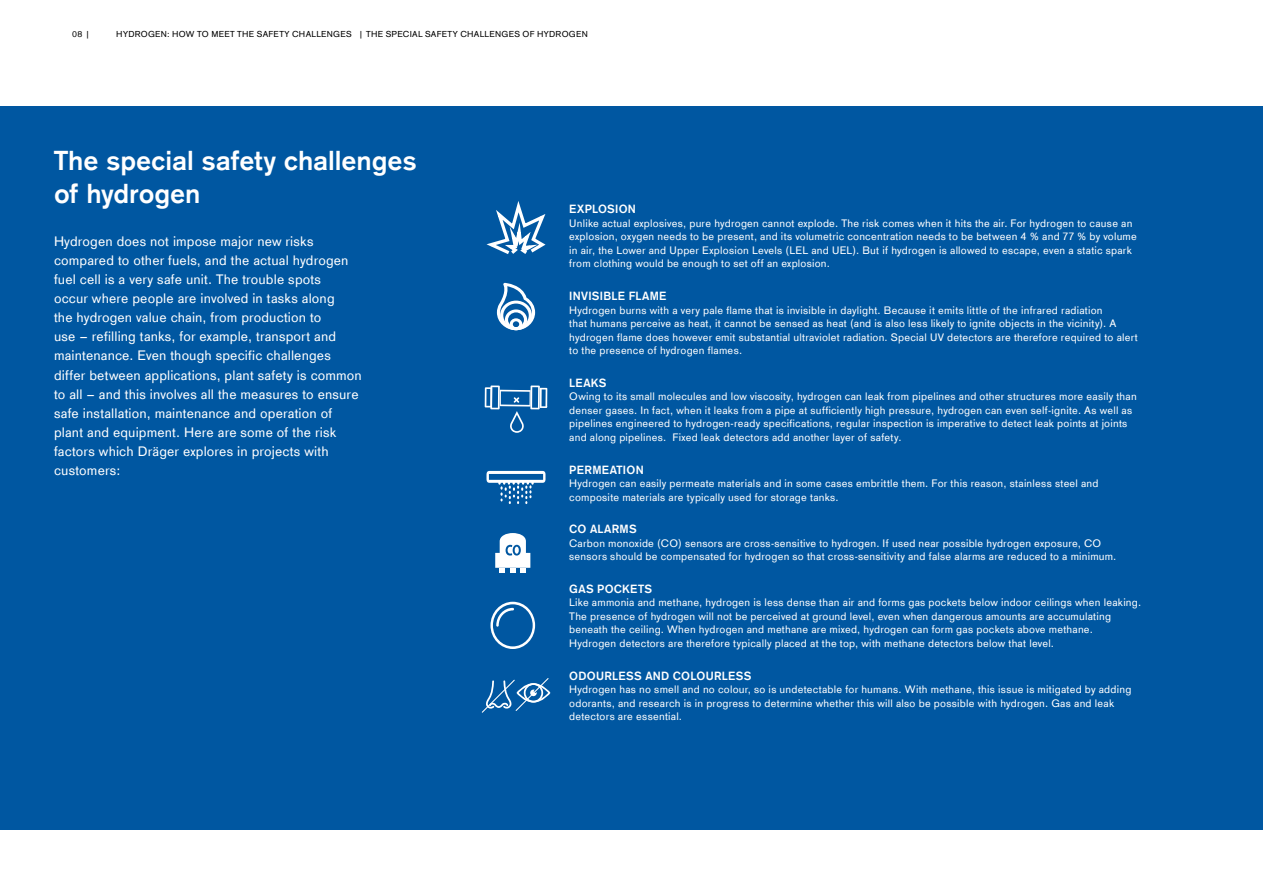
<style>
.page{position:relative;width:1263px;height:894px;background:#fff}
.page>*{position:absolute;margin:0;border:0;box-sizing:border-box;transform-origin:0 0}
.t1{font:700 28.5px/33px "Draeger Sans Global";letter-spacing:-.005em;color:#fff}
.t2{font:14.25px/19.2px "Draeger Sans Global";letter-spacing:.01em;color:#fff}
.t3{font:700 12.3px "Draeger Sans Global";letter-spacing:.025em;color:#fff}
.t4{font:11.25px/13.5px "Draeger Sans Global";letter-spacing:.02em;color:#fff}
.t5{font:9px "Draeger Sans Global";letter-spacing:.035em;color:#000}
</style>
<div class="page">
<div style="left:0;top:106px;width:1263px;height:723px;background:#0057a1"></div>
<svg style="left:486px;top:201px;width:60px;height:53px"></svg>
<svg style="left:497px;top:283px;width:38px;height:47px"></svg>
<svg style="left:485px;top:385px;width:62px;height:47px"></svg>
<svg style="left:486px;top:470px;width:59px;height:34px"></svg>
<svg style="left:495px;top:533px;width:35px;height:39px"></svg>
<svg style="left:481px;top:678px;width:69px;height:35px"></svg>
<svg style="left:490px;top:601px;width:45px;height:47px"></svg>
<p class="t5" style="left:72px;top:29px;width:19px">08 |</p>
<p class="t5" style="left:116px;top:29px;width:237px">HYDROGEN: HOW TO MEET THE SAFETY CHALLENGES</p>
<p class="t5" style="left:358px;top:29px;width:231px">| THE SPECIAL SAFETY CHALLENGES OF HYDROGEN</p>
<h1 class="t1" style="left:54px;top:144px;width:364px">The special safety challenges of hydrogen</h1>
<p class="t2" style="left:54px;top:231px;width:309px">Hydrogen does not impose major new risks compared to other fuels, and the actual hydrogen fuel cell is a very safe unit. The trouble spots<br>occur where people are involved in tasks along<br>the hydrogen value chain, from production to<br>use – refilling tanks, for example, transport and maintenance. Even though specific challenges differ between applications, plant safety is common to all – and this involves all the measures to ensure safe installation, maintenance and operation of plant and equipment. Here are some of the risk factors which Dräger explores in projects with customers:</p>
<p class="t3" style="left:569px;top:202px;width:68px">EXPLOSION</p>
<p class="t4" style="left:569px;top:216px;width:569px">Unlike actual explosives, pure hydrogen cannot explode. The risk comes when it hits the air. For hydrogen to cause an explosion, oxygen needs to be present, and its volumetric concentration needs to be between 4 % and 77 % by volume in air, the Lower and Upper Explosion Levels (LEL and UEL). But if hydrogen is allowed to escape, even a static spark from clothing would be enough to set off an explosion.</p>
<p class="t3" style="left:569px;top:288px;width:99px">INVISIBLE FLAME</p>
<p class="t4" style="left:569px;top:303px;width:570px">Hydrogen burns with a very pale flame that is invisible in daylight. Because it emits little of the infrared radiation<br>that humans perceive as heat, it cannot be sensed as heat (and is also less likely to ignite objects in the vicinity). A hydrogen flame does however emit substantial ultraviolet radiation. Special UV detectors are therefore required to alert to the presence of hydrogen flames.</p>
<p class="t3" style="left:569px;top:375px;width:39px">LEAKS</p>
<p class="t4" style="left:569px;top:389px;width:569px">Owing to its small molecules and low viscosity, hydrogen can leak from pipelines and other structures more easily than denser gases. In fact, when it leaks from a pipe at sufficiently high pressure, hydrogen can even self-ignite. As well as pipelines engineered to hydrogen-ready specifications, regular inspection is imperative to detect leak points at joints and along pipelines. Fixed leak detectors add another layer of safety.</p>
<p class="t3" style="left:569px;top:462px;width:76px">PERMEATION</p>
<p class="t4" style="left:569px;top:476px;width:531px">Hydrogen can easily permeate materials and in some cases embrittle them. For this reason, stainless steel and composite materials are typically used for storage tanks.</p>
<p class="t3" style="left:569px;top:521px;width:69px">CO ALARMS</p>
<p class="t4" style="left:569px;top:536px;width:548px">Carbon monoxide (CO) sensors are cross-sensitive to hydrogen. If used near possible hydrogen exposure, CO sensors should be compensated for hydrogen so that cross-sensitivity and false alarms are reduced to a minimum.</p>
<p class="t3" style="left:569px;top:581px;width:84px">GAS POCKETS</p>
<p class="t4" style="left:569px;top:595px;width:573px">Like ammonia and methane, hydrogen is less dense than air and forms gas pockets below indoor ceilings when leaking.<br>The presence of hydrogen will not be perceived at ground level, even when dangerous amounts are accumulating beneath the ceiling. When hydrogen and methane are mixed, hydrogen can form gas pockets above methane.<br>Hydrogen detectors are therefore typically placed at the top, with methane detectors below that level.</p>
<p class="t3" style="left:569px;top:668px;width:184px">ODOURLESS AND COLOURLESS</p>
<p class="t4" style="left:569px;top:682px;width:563px">Hydrogen has no smell and no colour, so is undetectable for humans. With methane, this issue is mitigated by adding odorants, and research is in progress to determine whether this will also be possible with hydrogen. Gas and leak detectors are essential.</p>
</div>
